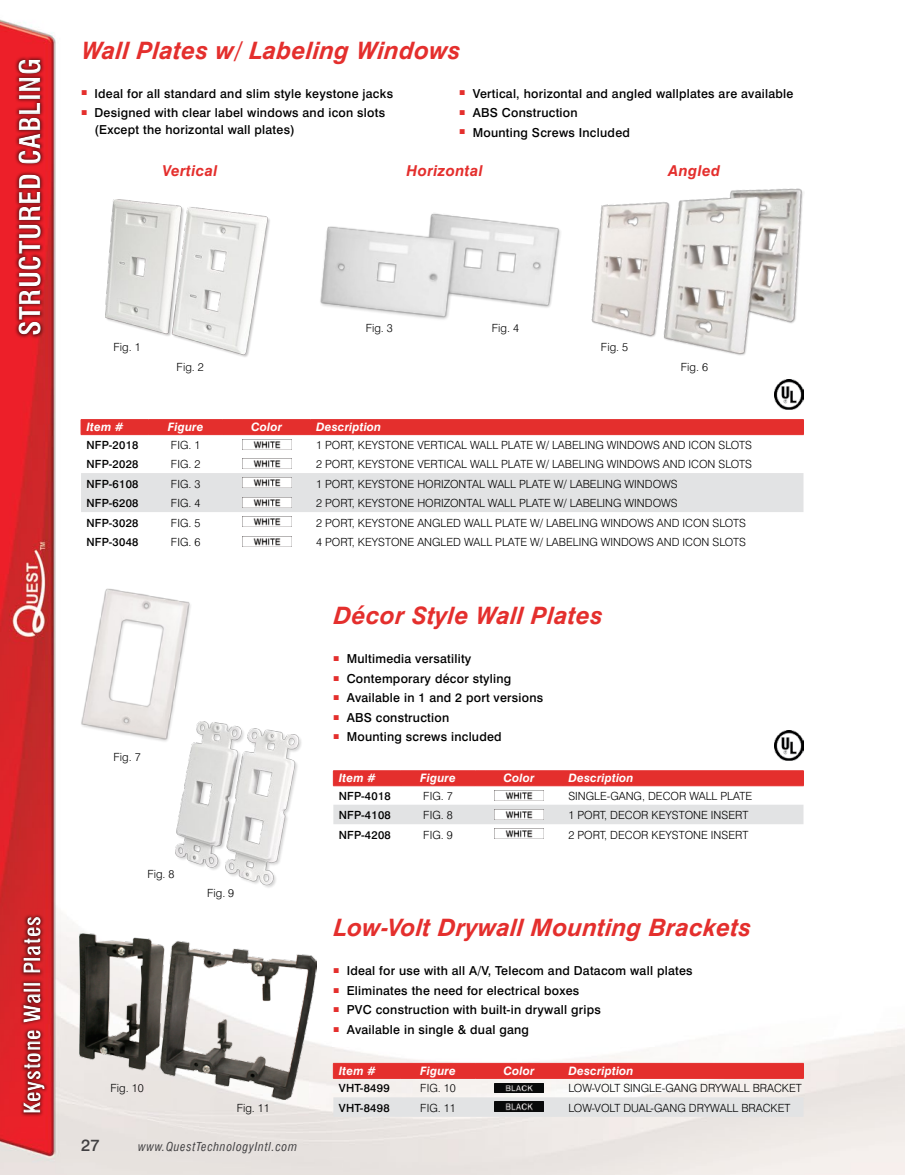
<style>
.page{position:relative;width:905px;height:1175px;background:#fff}
.page>*{position:absolute;margin:0;border:0;box-sizing:border-box;transform-origin:0 0}
.t1{font:700 condensed 28.5px "Swiss 721 BT";letter-spacing:.025em;color:#fff}
.t2{font:italic 700 24px "Swiss 721 BT";letter-spacing:.015em;color:#e42f2d}
.t3{font:700 condensed 22.5px "Swiss 721 BT";letter-spacing:.025em;color:#fff}
.t4{font:500 16.5px "Swiss 721 BT";color:#414042}
.t5{font:italic 700 15px "Swiss 721 BT";letter-spacing:.025em;color:#e42f2d}
.t6{font:500 12.3px/16.5px "Swiss 721 BT";letter-spacing:.02em;color:#000}
.t7{font:italic condensed 12px "Swiss 721 BT";letter-spacing:.06em;color:#414042}
.t8{font:italic 700 11.7px "Swiss 721 BT";letter-spacing:.015em;color:#fff}
.t9{font:300 11.25px "Swiss 721 BT";color:#000}
.t10{font:500 11.25px "Swiss 721 BT";letter-spacing:.025em;color:#000}
</style>
<div class="page">
<img style="left:0;top:19px;width:904px;height:1155px">
<div style="left:15px;top:56px;width:30px;height:283px;background:#000;opacity:.61"></div>
<div style="left:17px;top:59px;width:24px;height:278px;background:#fff;opacity:.75"></div>
<div style="left:19px;top:59px;width:24px;height:278px;background:#000;opacity:.75"></div>
<div style="left:19px;top:913px;width:30px;height:203px;background:#000;opacity:.61"></div>
<div style="left:22px;top:917px;width:24px;height:197px;background:#fff;opacity:.75"></div>
<div style="left:24px;top:915px;width:23px;height:198px;background:#000;opacity:.52"></div>
<img style="left:774px;top:730px;width:29px;height:30px">
<div style="left:333px;top:804px;width:470px;height:20px;background:#e2e3e4"></div>
<div style="left:333px;top:770px;width:471px;height:15px;background:#e42f2d"></div>
<hr style="left:333px;top:785px;width:68px;height:1px;background:#e42f2d">
<hr style="left:401px;top:785px;width:74px;height:1px;background:#e42f2d">
<hr style="left:475px;top:785px;width:88px;height:1px;background:#e42f2d">
<hr style="left:563px;top:785px;width:240px;height:1px;background:#e42f2d">
<img style="left:494px;top:790px;width:49px;height:10px">
<img style="left:494px;top:809px;width:49px;height:10px">
<img style="left:494px;top:828px;width:49px;height:10px">
<div style="left:333px;top:1097px;width:470px;height:19px;background:#e2e3e4"></div>
<div style="left:333px;top:1063px;width:471px;height:15px;background:#e42f2d"></div>
<hr style="left:333px;top:1078px;width:68px;height:1px;background:#e42f2d">
<hr style="left:401px;top:1078px;width:74px;height:1px;background:#e42f2d">
<hr style="left:475px;top:1078px;width:88px;height:1px;background:#e42f2d">
<hr style="left:563px;top:1078px;width:240px;height:1px;background:#e42f2d">
<img style="left:494px;top:1083px;width:49px;height:9px">
<img style="left:494px;top:1101px;width:49px;height:10px">
<img style="left:774px;top:379px;width:29px;height:30px">
<div style="left:81px;top:473px;width:722px;height:39px;background:#e2e3e4"></div>
<div style="left:81px;top:419px;width:723px;height:15px;background:#e42f2d"></div>
<hr style="left:81px;top:434px;width:67px;height:1px;background:#e42f2d">
<hr style="left:148px;top:434px;width:75px;height:1px;background:#e42f2d">
<hr style="left:223px;top:434px;width:87px;height:1px;background:#e42f2d">
<hr style="left:310px;top:434px;width:493px;height:1px;background:#e42f2d">
<img style="left:242px;top:439px;width:49px;height:10px">
<img style="left:242px;top:458px;width:49px;height:10px">
<img style="left:242px;top:477px;width:49px;height:10px">
<img style="left:242px;top:497px;width:49px;height:10px">
<img style="left:242px;top:516px;width:49px;height:10px">
<img style="left:242px;top:536px;width:49px;height:10px">
<img style="left:106px;top:199px;width:169px;height:162px">
<img style="left:580px;top:175px;width:239px;height:199px">
<img style="left:317px;top:201px;width:245px;height:132px">
<img style="left:78px;top:585px;width:117px;height:160px">
<img style="left:175px;top:722px;width:131px;height:171px">
<img style="left:79px;top:933px;width:237px;height:166px">
<h1 class="t1" style="left:13px;top:336px;width:279px;rotate:-90deg">STRUCTURED CABLING</h1>
<h3 class="t3" style="left:19px;top:1114px;width:199px;rotate:-90deg">Keystone Wall Plates</h3>
<h2 class="t2" style="left:81px;top:35px;width:383px">Wall Plates w/ Labeling Windows</h2>
<p class="t6" style="left:81px;top:85px;width:313px"><sup>■</sup> Ideal for all standard and slim style keystone jacks</p>
<p class="t6" style="left:95px;top:104px;width:292px;text-indent:-14px"><sup>■</sup> Designed with clear label windows and icon slots (Except the horizontal wall plates)</p>
<p class="t6" style="left:459px;top:85px;width:335px"><sup>■</sup> Vertical, horizontal and angled wallplates are available</p>
<p class="t6" style="left:459px;top:104px;width:120px"><sup>■</sup> ABS Construction</p>
<p class="t6" style="left:459px;top:124px;width:172px"><sup>■</sup> Mounting Screws Included</p>
<h3 class="t5" style="left:163px;top:161px;width:56px">Vertical</h3>
<h3 class="t5" style="left:406px;top:161px;width:78px">Horizontal</h3>
<h3 class="t5" style="left:668px;top:161px;width:53px">Angled</h3>
<p class="t9" style="left:114px;top:340px;width:29px">Fig. 1</p>
<p class="t9" style="left:366px;top:321px;width:29px">Fig. 3</p>
<p class="t9" style="left:492px;top:321px;width:29px">Fig. 4</p>
<p class="t9" style="left:601px;top:340px;width:29px">Fig. 5</p>
<p class="t9" style="left:177px;top:360px;width:29px">Fig. 2</p>
<p class="t9" style="left:681px;top:360px;width:29px">Fig. 6</p>
<p class="t8" style="left:86px;top:419px;width:39px">Item #</p>
<p class="t8" style="left:168px;top:419px;width:37px">Figure</p>
<p class="t8" style="left:251px;top:419px;width:33px">Color</p>
<p class="t8" style="left:316px;top:419px;width:67px">Description</p>
<p class="t10" style="left:86px;top:438px;width:54px">NFP-2018</p>
<p class="t9" style="left:171px;top:438px;width:31px">FIG. 1</p>
<p class="t9" style="left:316px;top:438px;width:437px">1 PORT, KEYSTONE VERTICAL WALL PLATE W/ LABELING WINDOWS AND ICON SLOTS</p>
<p class="t10" style="left:86px;top:457px;width:54px">NFP-2028</p>
<p class="t9" style="left:171px;top:457px;width:31px">FIG. 2</p>
<p class="t9" style="left:316px;top:457px;width:437px">2 PORT, KEYSTONE VERTICAL WALL PLATE W/ LABELING WINDOWS AND ICON SLOTS</p>
<p class="t10" style="left:86px;top:477px;width:54px">NFP-6108</p>
<p class="t9" style="left:171px;top:477px;width:31px">FIG. 3</p>
<p class="t9" style="left:316px;top:477px;width:363px">1 PORT, KEYSTONE HORIZONTAL WALL PLATE W/ LABELING WINDOWS</p>
<p class="t10" style="left:86px;top:496px;width:54px">NFP-6208</p>
<p class="t9" style="left:171px;top:496px;width:31px">FIG. 4</p>
<p class="t9" style="left:316px;top:496px;width:363px">2 PORT, KEYSTONE HORIZONTAL WALL PLATE W/ LABELING WINDOWS</p>
<p class="t10" style="left:86px;top:516px;width:54px">NFP-3028</p>
<p class="t9" style="left:171px;top:516px;width:31px">FIG. 5</p>
<p class="t9" style="left:316px;top:516px;width:431px">2 PORT, KEYSTONE ANGLED WALL PLATE W/ LABELING WINDOWS AND ICON SLOTS</p>
<p class="t10" style="left:86px;top:535px;width:54px">NFP-3048</p>
<p class="t9" style="left:171px;top:535px;width:31px">FIG. 6</p>
<p class="t9" style="left:316px;top:535px;width:431px">4 PORT, KEYSTONE ANGLED WALL PLATE W/ LABELING WINDOWS AND ICON SLOTS</p>
<p class="t9" style="left:114px;top:750px;width:29px">Fig. 7</p>
<p class="t9" style="left:147px;top:867px;width:29px">Fig. 8</p>
<p class="t9" style="left:207px;top:886px;width:29px">Fig. 9</p>
<p class="t9" style="left:111px;top:1081px;width:35px">Fig. 10</p>
<p class="t9" style="left:237px;top:1101px;width:35px">Fig. 11</p>
<h3 class="t4" style="left:81px;top:1135px;width:20px">27</h3>
<p class="t7" style="left:138px;top:1139px;width:160px">www.QuestTechnologyIntl.com</p>
<h2 class="t2" style="left:333px;top:601px;width:273px">Décor Style Wall Plates</h2>
<p class="t6" style="left:333px;top:650px;width:140px"><sup>■</sup> Multimedia versatility</p>
<p class="t6" style="left:333px;top:670px;width:180px"><sup>■</sup> Contemporary décor styling</p>
<p class="t6" style="left:333px;top:689px;width:211px"><sup>■</sup> Available in 1 and 2 port versions</p>
<p class="t6" style="left:333px;top:709px;width:118px"><sup>■</sup> ABS construction</p>
<p class="t6" style="left:333px;top:728px;width:170px"><sup>■</sup> Mounting screws included</p>
<p class="t8" style="left:339px;top:770px;width:39px">Item #</p>
<p class="t8" style="left:420px;top:770px;width:37px">Figure</p>
<p class="t8" style="left:503px;top:770px;width:33px">Color</p>
<p class="t8" style="left:568px;top:770px;width:67px">Description</p>
<p class="t10" style="left:339px;top:789px;width:54px">NFP-4018</p>
<p class="t9" style="left:423px;top:789px;width:31px">FIG. 7</p>
<p class="t9" style="left:568px;top:789px;width:185px">SINGLE-GANG, DECOR WALL PLATE</p>
<p class="t10" style="left:339px;top:808px;width:54px">NFP-4108</p>
<p class="t9" style="left:423px;top:808px;width:31px">FIG. 8</p>
<p class="t9" style="left:568px;top:808px;width:181px">1 PORT, DECOR KEYSTONE INSERT</p>
<p class="t10" style="left:339px;top:828px;width:54px">NFP-4208</p>
<p class="t9" style="left:423px;top:828px;width:31px">FIG. 9</p>
<p class="t9" style="left:568px;top:828px;width:181px">2 PORT, DECOR KEYSTONE INSERT</p>
<h2 class="t2" style="left:333px;top:913px;width:422px">Low-Volt Drywall Mounting Brackets</h2>
<p class="t6" style="left:333px;top:962px;width:361px"><sup>■</sup> Ideal for use with all A/V, Telecom and Datacom wall plates</p>
<p class="t6" style="left:333px;top:982px;width:248px"><sup>■</sup> Eliminates the need for electrical boxes</p>
<p class="t6" style="left:333px;top:1001px;width:269px"><sup>■</sup> PVC construction with built-in drywall grips</p>
<p class="t6" style="left:333px;top:1021px;width:197px"><sup>■</sup> Available in single &amp; dual gang</p>
<p class="t8" style="left:339px;top:1063px;width:39px">Item #</p>
<p class="t8" style="left:420px;top:1063px;width:37px">Figure</p>
<p class="t8" style="left:503px;top:1063px;width:33px">Color</p>
<p class="t8" style="left:568px;top:1063px;width:67px">Description</p>
<p class="t10" style="left:339px;top:1081px;width:52px">VHT-8499</p>
<p class="t9" style="left:420px;top:1081px;width:37px">FIG. 10</p>
<p class="t9" style="left:568px;top:1081px;width:235px">LOW-VOLT SINGLE-GANG DRYWALL BRACKET</p>
<p class="t10" style="left:339px;top:1101px;width:52px">VHT-8498</p>
<p class="t9" style="left:420px;top:1101px;width:37px">FIG. 11</p>
<p class="t9" style="left:568px;top:1101px;width:224px">LOW-VOLT DUAL-GANG DRYWALL BRACKET</p>
</div>
